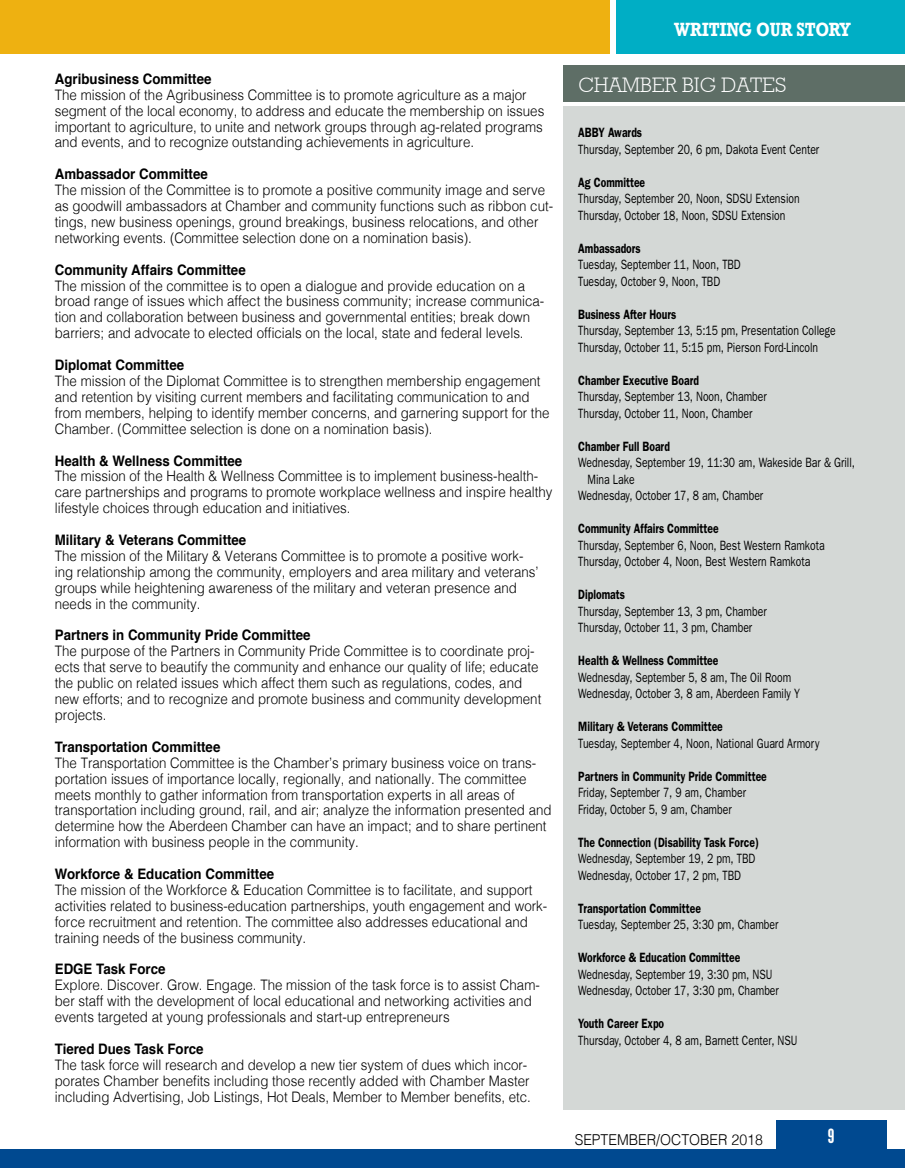
<style>
.page{position:relative;width:905px;height:1168px;background:#fff}
.page>*{position:absolute;margin:0;border:0;box-sizing:border-box;transform-origin:0 0}
.t1{font:300 21px "Rockwell";color:#fff}
.t2{font:19.5px "League Gothic";color:#fff}
.t3{font:700 18px "Rockwell";letter-spacing:-.01em;color:#fff;scale:.83 1}
.t4{font:300 15px "Helvetica";color:#000;scale:.94 1}
.t5{font:300 14.4px/15.9px "Helvetica";color:#000;scale:.92 1}
.t6{font:700 14.4px "Helvetica";color:#000;scale:.92 1}
.t7{font:13.5px/16.5px "Franklin Gothic";color:#000;scale:.77 1}
.t8{font:600 13.5px "Franklin Gothic";color:#000;scale:.77 1}
</style>
<div class="page">
<div style="left:775px;top:1120px;width:111px;height:48px;background:#004990"></div>
<div style="left:0;top:1149px;width:904px;height:19px;background:#004990"></div>
<div style="left:616px;top:0;width:288px;height:54px;background:#00aec5"></div>
<div style="left:0;top:0;width:609px;height:54px;background:#eeb111"></div>
<div style="left:563px;top:106px;width:341px;height:1003px;background:#d4d8d6"></div>
<div style="left:563px;top:66px;width:341px;height:36px;background:#5e6e66"></div>
<p class="t6" style="left:55px;top:67px;width:172px">Agribusiness Committee</p>
<p class="t5" style="left:55px;top:86px;width:533px">The mission of the Agribusiness Committee is to promote agriculture as a major segment of the local economy, to address and educate the membership on issues important to agriculture, to unite and network groups through ag-related programs and events, and to recognize outstanding achievements in agriculture.</p>
<p class="t6" style="left:55px;top:163px;width:168px">Ambassador Committee</p>
<p class="t5" style="left:55px;top:181px;width:543px">The mission of the Committee is to promote a positive community image and serve as goodwill ambassadors at Chamber and community functions such as ribbon cut&shy;tings, new business openings, ground breakings, business relocations, and other networking events. (Committee selection done on a nomination basis).</p>
<p class="t6" style="left:55px;top:258px;width:209px">Community Affairs Committee</p>
<p class="t5" style="left:55px;top:276px;width:533px">The mission of the committee is to open a dialogue and provide education on a broad range of issues which affect the business community; increase communica&shy;tion and collaboration between business and governmental entities; break down barriers; and advocate to elected officials on the local, state and federal levels.</p>
<p class="t6" style="left:55px;top:353px;width:142px">Diplomat Committee</p>
<p class="t5" style="left:55px;top:372px;width:539px">The mission of the Diplomat Committee is to strengthen membership engagement and retention by visiting current members and facilitating communication to and from members, helping to identify member concerns, and garnering support for the Chamber. (Committee selection is done on a nomination basis).</p>
<p class="t6" style="left:55px;top:449px;width:205px">Health &amp; Wellness Committee</p>
<p class="t5" style="left:55px;top:467px;width:542px">The mission of the Health &amp; Wellness Committee is to implement business-health&shy;care partnerships and programs to promote workplace wellness and inspire healthy lifestyle choices through education and initiatives.</p>
<p class="t6" style="left:55px;top:528px;width:210px">Military &amp; Veterans Committee</p>
<p class="t5" style="left:55px;top:547px;width:527px">The mission of the Military &amp; Veterans Committee is to promote a positive work&shy;ing relationship among the community, employers and area military and veterans’ groups while heightening awareness of the military and veteran presence and needs in the community.</p>
<p class="t6" style="left:55px;top:624px;width:279px">Partners in Community Pride Committee</p>
<p class="t5" style="left:55px;top:642px;width:530px">The purpose of the Partners in Community Pride Committee is to coordinate proj&shy;ects that serve to beautify the community and enhance our quality of life; educate the public on related issues which affect them such as regulations, codes, and new efforts; and to recognize and promote business and community development projects.</p>
<p class="t6" style="left:55px;top:735px;width:181px">Transportation Committee</p>
<p class="t5" style="left:55px;top:753px;width:541px">The Transportation Committee is the Chamber’s primary business voice on trans&shy;portation issues of importance locally, regionally, and nationally. The committee meets monthly to gather information from transportation experts in all areas of transportation including ground, rail, and air; analyze the information presented and determine how the Aberdeen Chamber can have an impact; and to share pertinent information with business people in the community.</p>
<p class="t6" style="left:55px;top:862px;width:240px">Workforce &amp; Education Committee</p>
<p class="t5" style="left:55px;top:881px;width:537px">The mission of the Workforce &amp; Education Committee is to facilitate, and support activities related to business-education partnerships, youth engagement and work&shy;force recruitment and retention. The committee also addresses educational and training needs of the business community.</p>
<p class="t6" style="left:55px;top:958px;width:122px">EDGE Task Force</p>
<p class="t5" style="left:55px;top:976px;width:528px">Explore. Discover. Grow. Engage. The mission of the task force is to assist Cham&shy;ber staff with the development of local educational and networking activities and events targeted at young professionals and start-up entrepreneurs</p>
<p class="t6" style="left:55px;top:1037px;width:163px">Tiered Dues Task Force</p>
<p class="t5" style="left:55px;top:1056px;width:519px">The task force will research and develop a new tier system of dues which incor&shy;porates Chamber benefits including those recently added with Chamber Master including Advertising, Job Listings, Hot Deals, Member to Member benefits, etc.</p>
<p class="t3" style="left:674px;top:18px;width:214px">WRITING OUR STORY</p>
<h1 class="t1" style="left:578px;top:73px;width:210px">CHAMBER BIG DATES</h1>
<p class="t8" style="left:578px;top:125px;width:84px">ABBY Awards</p>
<p class="t7" style="left:578px;top:141px;width:314px">Thursday, September 20, 6 pm, Dakota Event Center</p>
<p class="t8" style="left:578px;top:174px;width:88px">Ag Committee</p>
<p class="t7" style="left:578px;top:190px;width:289px">Thursday, September 20, Noon, SDSU Extension<br>Thursday, October 18, Noon, SDSU Extension</p>
<p class="t8" style="left:578px;top:240px;width:82px">Ambassadors</p>
<p class="t7" style="left:578px;top:256px;width:213px">Tuesday, September 11, Noon, TBD<br>Tuesday, October 9, Noon, TBD</p>
<p class="t8" style="left:578px;top:306px;width:129px">Business After Hours</p>
<p class="t7" style="left:578px;top:322px;width:336px">Thursday, September 13, 5:15 pm, Presentation College<br>Thursday, October 11, 5:15 pm, Pierson Ford-Lincoln</p>
<p class="t8" style="left:578px;top:372px;width:158px">Chamber Executive Board</p>
<p class="t7" style="left:578px;top:388px;width:246px">Thursday, September 13, Noon, Chamber<br>Thursday, October 11, Noon, Chamber</p>
<p class="t8" style="left:578px;top:438px;width:121px">Chamber Full Board</p>
<p class="t7" style="left:578px;top:454px;width:361px">Wednesday, September 19, 11:30 am, Wakeside Bar &amp; Grill,</p>
<p class="t7" style="left:587px;top:471px;width:63px">Mina Lake</p>
<p class="t7" style="left:578px;top:487px;width:242px">Wednesday, October 17, 8 am, Chamber</p>
<p class="t8" style="left:578px;top:521px;width:184px">Community Affairs Committee</p>
<p class="t7" style="left:578px;top:537px;width:321px">Thursday, September 6, Noon, Best Western Ramkota<br>Thursday, October 4, Noon, Best Western Ramkota</p>
<p class="t8" style="left:578px;top:587px;width:62px">Diplomats</p>
<p class="t7" style="left:578px;top:603px;width:246px">Thursday, September 13, 3 pm, Chamber<br>Thursday, October 11, 3 pm, Chamber</p>
<p class="t8" style="left:578px;top:653px;width:184px">Health &amp; Wellness Committee</p>
<p class="t7" style="left:578px;top:669px;width:289px">Wednesday, September 5, 8 am, The Oil Room<br>Wednesday, October 3, 8 am, Aberdeen Family Y</p>
<p class="t8" style="left:578px;top:719px;width:189px">Military &amp; Veterans Committee</p>
<p class="t7" style="left:578px;top:735px;width:315px">Tuesday, September 4, Noon, National Guard Armory</p>
<p class="t8" style="left:578px;top:768px;width:246px">Partners in Community Pride Committee</p>
<p class="t7" style="left:578px;top:784px;width:219px">Friday, September 7, 9 am, Chamber<br>Friday, October 5, 9 am, Chamber</p>
<p class="t8" style="left:578px;top:834px;width:236px">The Connection (Disability Task Force)</p>
<p class="t7" style="left:578px;top:850px;width:231px">Wednesday, September 19, 2 pm, TBD<br>Wednesday, October 17, 2 pm, TBD</p>
<p class="t8" style="left:578px;top:900px;width:161px">Transportation Committee</p>
<p class="t7" style="left:578px;top:916px;width:261px">Tuesday, September 25, 3:30 pm, Chamber</p>
<p class="t8" style="left:578px;top:949px;width:212px">Workforce &amp; Education Committee</p>
<p class="t7" style="left:578px;top:965px;width:262px">Wednesday, September 19, 3:30 pm, NSU<br>Wednesday, October 17, 3:30 pm, Chamber</p>
<p class="t8" style="left:578px;top:1015px;width:113px">Youth Career Expo</p>
<p class="t7" style="left:578px;top:1031px;width:286px">Thursday, October 4, 8 am, Barnett Center, NSU</p>
<p class="t4" style="left:574px;top:1127px;width:202px">SEPTEMBER/OCTOBER 2018</p>
<h2 class="t2" style="left:828px;top:1125px;width:8px">9</h2>
</div>
